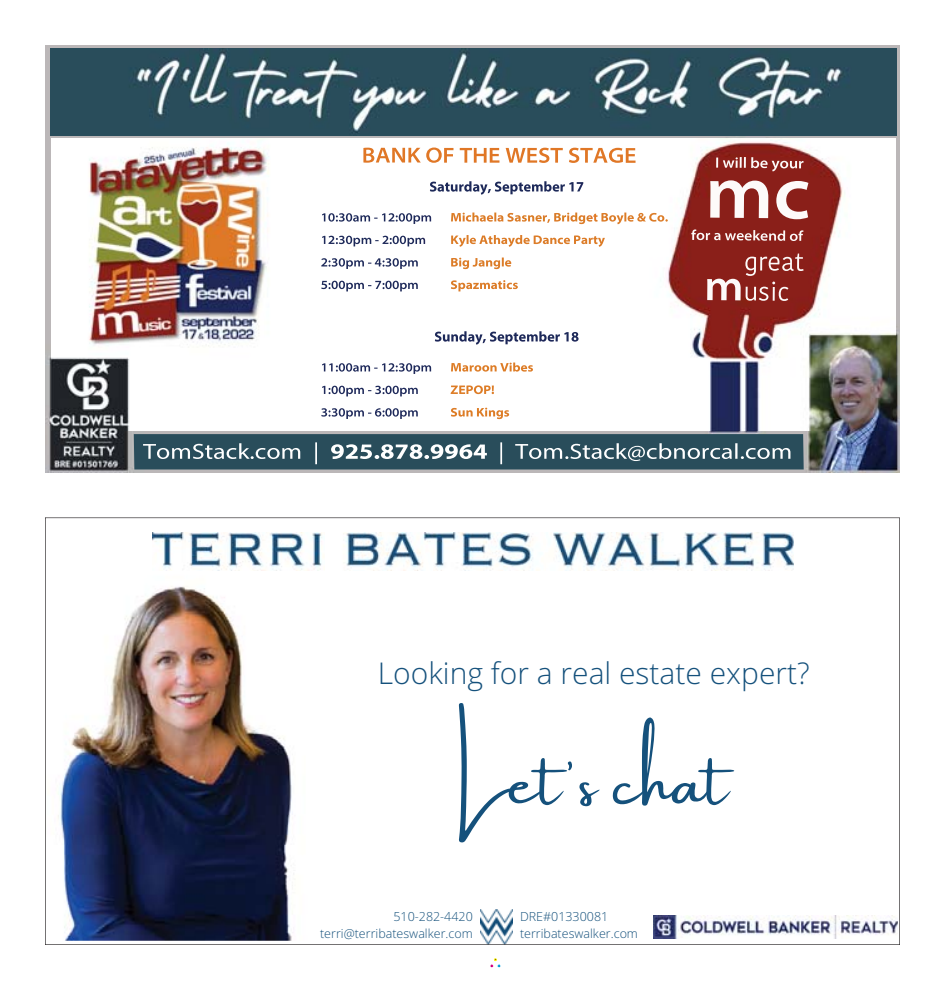
<style>
.page{position:relative;width:945px;height:990px;background:#fff}
.page>*{position:absolute;margin:0;border:0;box-sizing:border-box;transform-origin:0 0}
.t1{font:63.75px "Amsterdam One";color:#15517c}
.t2{font:300 30px "Open Sans";color:#15517c}
.t3{font:300 12.5px/16.9px "Open Sans";color:#15517c}
</style>
<div class="page">
<div style="left:490px;top:958px;width:11px;height:10px;border:1px solid #fff"></div>
<svg style="left:45px;top:518px;width:855px;height:427px"></svg>
<img style="left:45px;top:45px;width:855px;height:427px">
<img style="left:51px;top:139px;width:844px;height:292px">
<img style="left:50px;top:49px;width:846px;height:86px">
<img style="left:134px;top:434px;width:670px;height:36px">
<img style="left:143px;top:442px;width:201px;height:22px">
<img style="left:363px;top:148px;width:273px;height:15px">
<img style="left:691px;top:157px;width:117px;height:83px">
<img style="left:430px;top:181px;width:88px;height:14px">
<img style="left:322px;top:363px;width:109px;height:11px">
<h2 class="t2" style="left:378px;top:656px;width:433px">Looking for a real estate expert?</h2>
<h1 class="t1" style="left:459px;top:748px;width:272px">Let's chat</h1>
<p class="t3" style="left:320px;top:908px;width:154px;text-align:right">510-282-4420 terri@terribateswalker.com</p>
<p class="t3" style="left:520px;top:908px;width:120px">DRE#01330081 terribateswalker.com</p>
</div>
